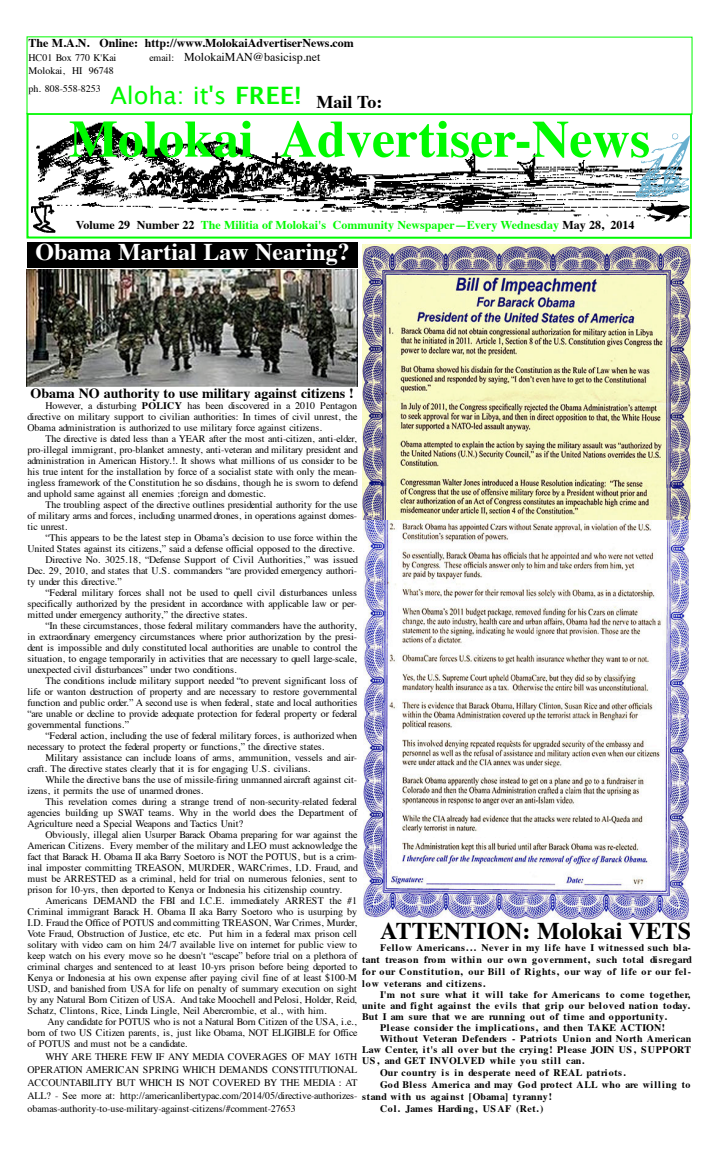
<style>
.page{position:relative;width:720px;height:1152px;background:#fff}
.page>*{position:absolute;margin:0;border:0;box-sizing:border-box;transform-origin:0 0}
.t1{font:700 52px "Times";color:#00f900}
.t2{font:700 24px "Times";color:#fff}
.t3{font:24px "Lucida Grande";color:#00f900}
.t4{font:700 24px "Times";color:#000}
.t5{font:700 14px "Times";color:#000}
.t6{font:700 12px "Times";color:#00f900}
.t7{font:700 12px "Times";color:#000}
.t8{font:12px "Times";color:#000}
.t9{font:10px/11px "Times";color:#000}
.t10{font:700 10px/12px "Times";letter-spacing:.04em;color:#000;text-align:justify}
.t11{font:10px "Times";letter-spacing:-.03em;color:#000}
.t12{font:10px "Times";letter-spacing:-.02em;color:#000}
.s1{font-size:10px}
.s2{font-weight:700}
.s3{color:#000}
.s4{color:#fff}
</style>
<div class="page">
<div style="left:26px;top:113px;width:666px;height:126px;border:2px solid #00f900"></div>
<img style="left:36px;top:122px;width:642px;height:100px">
<div style="left:27px;top:36px;width:666px;height:79px;border:1px solid #00f900"></div>
<img style="left:646px;top:203px;width:44px;height:18px">
<img style="left:636px;top:133px;width:53px;height:64px">
<svg style="left:43px;top:232px;width:13px;height:1px"></svg>
<img style="left:31px;top:201px;width:25px;height:31px">
<div style="left:28px;top:243px;width:330px;height:25px;background:#000"></div>
<img style="left:363px;top:244px;width:327px;height:275px">
<img style="left:363px;top:521px;width:326px;height:398px">
<img style="left:26px;top:269px;width:332px;height:118px">
<p class="t7" style="left:29px;top:38px;width:327px">The M.A.N. Online: http://www.MolokaiAdvertiserNews.com</p>
<p class="t9" style="left:29px;top:53px;width:89px">HC01 Box 770 K'Kai</p>
<p class="t8" style="left:149px;top:52px;width:172px"><span class="s1">email:</span> MolokaiMAN@basicisp.net</p>
<p class="t9" style="left:29px;top:63px;width:87px;line-height:18px">Molokai, HI 96748 ph. 808-558-8253</p>
<h2 class="t3" style="left:110px;top:80px;width:274px">Aloha: it's <span class="s2">FREE!</span> <sub>Mail</sub> <sub>To:</sub></h2>
<h1 class="t1" style="left:69px;top:118px;width:583px">Molokai Advertiser-News</h1>
<p class="t6" style="left:76px;top:220px;width:585px"><span class="s3">Volume 29 Number 22</span> The Militia of Molokai's Community Newspaper—Every Wednesday <span class="s3">May 28, 2014</span><span class="s4">.. ....</span></p>
<h2 class="t2" style="left:36px;top:242px;width:316px">Obama Martial Law Nearing?</h2>
<h3 class="t5" style="left:31px;top:388px;width:325px">Obama NO authority to use military against citizens !</h3>
<p class="t9" style="left:27px;top:401px;width:332px;text-align:justify;text-indent:18px">However, a disturbing <span class="s2">POLICY</span> has been discovered in a 2010 Pentagon directive on military support to civilian authorities: In times of civil unrest, the Obama administration is authorized to use military force against citizens.</p>
<p class="t9" style="left:27px;top:434px;width:332px;text-indent:18px">The directive is dated less than a YEAR after the most anti-citizen, anti-elder, pro-illegal immigrant, pro-blanket amnesty, anti-veteran and military president and administration in American History.!. It shows what millions of us consider to be his true intent for the installation by force of a socialist state with only the mean&shy;ingless framework of the Constitution he so disdains, though he is sworn to defend and uphold same against all enemies ;foreign and domestic.</p>
<p class="t9" style="left:27px;top:500px;width:332px;text-align:justify;text-indent:18px">The troubling aspect of the directive outlines presidential authority for the use of military arms and forces, including unarmed drones, in operations against domes&shy;tic unrest.</p>
<p class="t9" style="left:45px;top:533px;width:314px">“This appears to be the latest step in Obama’s decision to use force within the</p>
<p class="t9" style="left:27px;top:544px;width:329px">United States against its citizens,” said a defense official opposed to the directive.</p>
<p class="t9" style="left:45px;top:555px;width:314px">Directive No. 3025.18, “Defense Support of Civil Authorities,” was issued</p>
<p class="t9" style="left:27px;top:566px;width:331px">Dec. 29, 2010, and states that U.S. commanders “are provided emergency authori-</p>
<p class="t9" style="left:27px;top:577px;width:96px">ty under this directive.”</p>
<p class="t9" style="left:45px;top:588px;width:313px">“Federal military forces shall not be used to quell civil disturbances unless</p>
<p class="t9" style="left:27px;top:599px;width:331px">specifically authorized by the president in accordance with applicable law or per-</p>
<p class="t9" style="left:27px;top:610px;width:221px">mitted under emergency authority,” the directive states.</p>
<p class="t9" style="left:45px;top:621px;width:313px">“In these circumstances, those federal military commanders have the authority,</p>
<p class="t9" style="left:27px;top:632px;width:331px">in extraordinary emergency circumstances where prior authorization by the presi-</p>
<p class="t9" style="left:27px;top:643px;width:332px">dent is impossible and duly constituted local authorities are unable to control the</p>
<p class="t9" style="left:27px;top:654px;width:331px">situation, to engage temporarily in activities that are necessary to quell large-scale,</p>
<p class="t9" style="left:27px;top:665px;width:211px">unexpected civil disturbances” under two conditions.</p>
<p class="t9" style="left:45px;top:676px;width:314px">The conditions include military support needed “to prevent significant loss of</p>
<p class="t9" style="left:27px;top:687px;width:331px">life or wanton destruction of property and are necessary to restore governmental</p>
<p class="t9" style="left:27px;top:698px;width:331px">function and public order.” A second use is when federal, state and local authorities</p>
<p class="t11" style="left:27px;top:710px;width:331px">“are unable or decline to provide adequate protection for federal property or federal</p>
<p class="t9" style="left:27px;top:720px;width:103px">governmental functions.”</p>
<p class="t9" style="left:45px;top:731px;width:313px">“Federal action, including the use of federal military forces, is authorized when</p>
<p class="t9" style="left:27px;top:742px;width:298px">necessary to protect the federal property or functions,” the directive states.</p>
<p class="t9" style="left:45px;top:753px;width:313px">Military assistance can include loans of arms, ammunition, vessels and air-</p>
<p class="t9" style="left:27px;top:764px;width:284px">craft. The directive states clearly that it is for engaging U.S. civilians.</p>
<p class="t9" style="left:45px;top:775px;width:313px">While the directive bans the use of missile-firing unmanned aircraft against cit-</p>
<p class="t9" style="left:27px;top:786px;width:177px">izens, it permits the use of unarmed drones.</p>
<p class="t9" style="left:45px;top:797px;width:313px">This revelation comes during a strange trend of non-security-related federal</p>
<p class="t9" style="left:27px;top:808px;width:332px">agencies building up SWAT teams. Why in the world does the Department of</p>
<p class="t9" style="left:27px;top:819px;width:217px">Agriculture need a Special Weapons and Tactics Unit?</p>
<p class="t9" style="left:45px;top:830px;width:314px">Obviously, illegal alien Usurper Barack Obama preparing for war against the</p>
<p class="t9" style="left:27px;top:841px;width:332px">American Citizens. Every member of the military and LEO must acknowledge the</p>
<p class="t12" style="left:27px;top:853px;width:331px">fact that Barack H. Obama II aka Barry Soetoro is NOT the POTUS, but is a crim-</p>
<p class="t9" style="left:27px;top:863px;width:332px">inal imposter committing TREASON, MURDER, WARCrimes, I.D. Fraud, and</p>
<p class="t9" style="left:27px;top:874px;width:331px">must be ARRESTED as a criminal, held for trial on numerous felonies, sent to</p>
<p class="t9" style="left:27px;top:885px;width:316px">prison for 10-yrs, then deported to Kenya or Indonesia his citizenship country.</p>
<p class="t9" style="left:45px;top:896px;width:313px">Americans DEMAND the FBI and I.C.E. immediately ARREST the #1</p>
<p class="t9" style="left:27px;top:907px;width:331px">Criminal immigrant Barack H. Obama II aka Barry Soetoro who is usurping by</p>
<p class="t9" style="left:27px;top:918px;width:331px">I.D. Fraud the Office of POTUS and committing TREASON, War Crimes, Murder,</p>
<p class="t9" style="left:27px;top:929px;width:331px">Vote Fraud, Obstruction of Justice, etc etc. Put him in a federal max prison cell</p>
<p class="t9" style="left:27px;top:940px;width:331px">solitary with video cam on him 24/7 available live on internet for public view to</p>
<p class="t9" style="left:27px;top:951px;width:332px">keep watch on his every move so he doesn't “escape” before trial on a plethora of</p>
<p class="t9" style="left:27px;top:962px;width:331px">criminal charges and sentenced to at least 10-yrs prison before being deported to</p>
<p class="t9" style="left:27px;top:973px;width:331px">Kenya or Indonesia at his own expense after paying civil fine of at least $100-M</p>
<p class="t9" style="left:27px;top:984px;width:331px">USD, and banished from USA for life on penalty of summary execution on sight</p>
<p class="t9" style="left:27px;top:995px;width:331px">by any Natural Born Citizen of USA. And take Moochell and Pelosi, Holder, Reid,</p>
<p class="t9" style="left:27px;top:1006px;width:301px">Schatz, Clintons, Rice, Linda Lingle, Neil Abercrombie, et al., with him.</p>
<p class="t9" style="left:48px;top:1017px;width:311px">Any candidate for POTUS who is not a Natural Born Citizen of the USA, i.e.,</p>
<p class="t9" style="left:27px;top:1028px;width:332px">born of two US Citizen parents, is, just like Obama, NOT ELIGIBLE for Office</p>
<p class="t9" style="left:27px;top:1039px;width:161px">of POTUS and must not be a candidate.</p>
<p class="t9" style="left:27px;top:1051px;width:526px;line-height:13px;text-indent:18px">WHY ARE THERE FEW IF ANY MEDIA COVERAGES OF MAY 16TH<br>OPERATION AMERICAN SPRING WHICH DEMANDS CONSTITUTIONAL<br>ACCOUNTABILITY BUT WHICH IS NOT COVERED BY THE MEDIA : AT<br>ALL? - See more at: http://americanlibertypac.com/2014/05/directive-authorizes- <span class="s2">stand with us against [Obama] tyranny! </span>obamas-authority-to-use-military-against-citizens/#comment-27653</p>
<h2 class="t4" style="left:380px;top:921px;width:313px">ATTENTION: Molokai VETS</h2>
<p class="t10" style="left:362px;top:942px;width:332px;text-indent:18px">Fellow Americans... Never in my life have I witnessed such bla&shy;tant treason from within our own government, such total disregard for our Constitution, our Bill of Rights, our way of life or our fel&shy;low veterans and citizens.</p>
<p class="t10" style="left:380px;top:989px;width:312px">I'm not sure what it will take for Americans to come together,</p>
<p class="t10" style="left:362px;top:1000px;width:330px">unite and fight against the evils that grip our beloved nation today.</p>
<p class="t10" style="left:362px;top:1011px;width:306px">But I am sure that we are running out of time and opportunity.</p>
<p class="t10" style="left:380px;top:1022px;width:287px">Please consider the implications, and then TAKE ACTION!</p>
<p class="t10" style="left:380px;top:1033px;width:313px">Without Veteran Defenders - Patriots Union and North American</p>
<p class="t10" style="left:362px;top:1044px;width:331px">Law Center, it's all over but the crying! Please JOIN US, SUPPORT</p>
<p class="t10" style="left:362px;top:1055px;width:224px">US, and GET INVOLVED while you still can.</p>
<p class="t10" style="left:380px;top:1067px;width:312px">Our country is in desperate need of REAL patriots.<br>God Bless America and may God protect ALL who are willing to</p>
<p class="t10" style="left:380px;top:1103px;width:165px">Col. James Harding, USAF (Ret.)</p>
</div>
